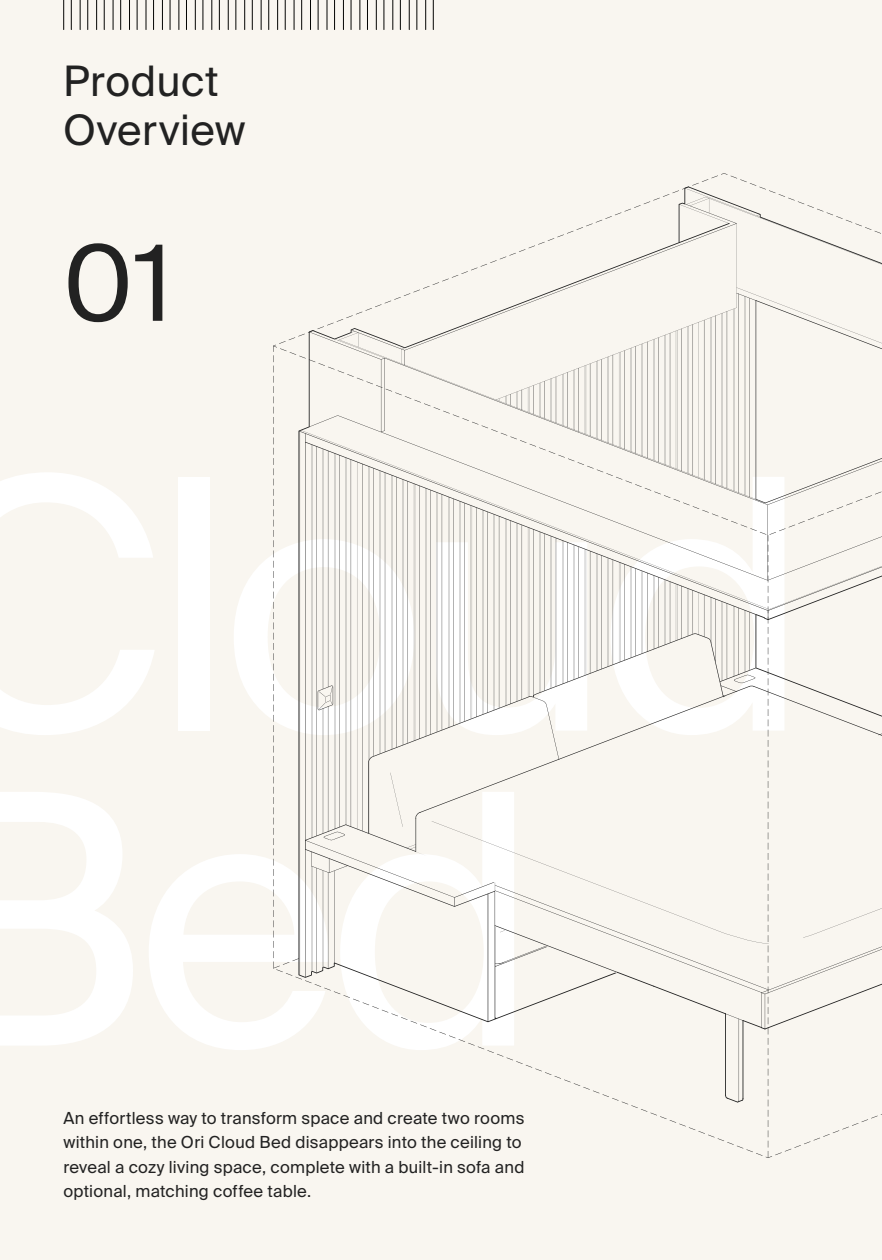
<style>
.page{position:relative;width:882px;height:1260px;background:#f9f6f0}
.page>*{position:absolute;margin:0;border:0;box-sizing:border-box;transform-origin:0 0}
.t1{font:105px "Suisse Intl";color:#222}
.t2{font:42px "Suisse Intl";letter-spacing:.015em;color:#222}
.t3{font:16.62px/24.5px "Suisse Intl";letter-spacing:.015em;color:#222}
</style>
<div class="page">
<hr style="left:203px;top:0;width:1px;height:30px;background:#040503">
<hr style="left:212px;top:0;width:1px;height:30px;background:#040503">
<hr style="left:219px;top:0;width:1px;height:30px;background:#040503">
<hr style="left:228px;top:0;width:1px;height:30px;background:#040503">
<hr style="left:236px;top:0;width:1px;height:30px;background:#040503">
<hr style="left:244px;top:0;width:1px;height:30px;background:#040503">
<hr style="left:63px;top:0;width:1px;height:30px;background:#040503">
<hr style="left:71px;top:0;width:1px;height:30px;background:#040503">
<hr style="left:80px;top:0;width:1px;height:30px;background:#040503">
<hr style="left:87px;top:0;width:1px;height:30px;background:#040503">
<hr style="left:96px;top:0;width:1px;height:30px;background:#040503">
<hr style="left:153px;top:0;width:1px;height:30px;background:#040503">
<hr style="left:162px;top:0;width:1px;height:30px;background:#040503">
<hr style="left:170px;top:0;width:1px;height:30px;background:#040503">
<hr style="left:179px;top:0;width:1px;height:30px;background:#040503">
<hr style="left:186px;top:0;width:1px;height:30px;background:#040503">
<hr style="left:195px;top:0;width:1px;height:30px;background:#040503">
<hr style="left:104px;top:0;width:1px;height:30px;background:#040503">
<hr style="left:113px;top:0;width:1px;height:30px;background:#040503">
<hr style="left:120px;top:0;width:1px;height:30px;background:#040503">
<hr style="left:129px;top:0;width:1px;height:30px;background:#040503">
<hr style="left:137px;top:0;width:1px;height:30px;background:#040503">
<hr style="left:146px;top:0;width:1px;height:30px;background:#040503">
<hr style="left:252px;top:0;width:1px;height:30px;background:#040503">
<hr style="left:261px;top:0;width:1px;height:30px;background:#040503">
<hr style="left:268px;top:0;width:1px;height:30px;background:#040503">
<hr style="left:277px;top:0;width:1px;height:30px;background:#040503">
<hr style="left:285px;top:0;width:1px;height:30px;background:#040503">
<hr style="left:294px;top:0;width:1px;height:30px;background:#040503">
<hr style="left:301px;top:0;width:1px;height:30px;background:#040503">
<hr style="left:310px;top:0;width:1px;height:30px;background:#040503">
<hr style="left:318px;top:0;width:1px;height:30px;background:#040503">
<hr style="left:327px;top:0;width:1px;height:30px;background:#040503">
<hr style="left:334px;top:0;width:1px;height:30px;background:#040503">
<hr style="left:343px;top:0;width:1px;height:30px;background:#040503">
<hr style="left:400px;top:0;width:1px;height:30px;background:#040503">
<hr style="left:409px;top:0;width:1px;height:30px;background:#040503">
<hr style="left:417px;top:0;width:1px;height:30px;background:#040503">
<hr style="left:425px;top:0;width:1px;height:30px;background:#040503">
<hr style="left:433px;top:0;width:1px;height:30px;background:#040503">
<hr style="left:351px;top:0;width:1px;height:30px;background:#040503">
<hr style="left:360px;top:0;width:1px;height:30px;background:#040503">
<hr style="left:367px;top:0;width:1px;height:30px;background:#040503">
<hr style="left:376px;top:0;width:1px;height:30px;background:#040503">
<hr style="left:384px;top:0;width:1px;height:30px;background:#040503">
<hr style="left:393px;top:0;width:1px;height:30px;background:#040503">
<svg style="left:273px;top:346px;width:1px;height:622px"></svg>
<svg style="left:298px;top:186px;width:563px;height:827px"></svg>
<svg style="left:390px;top:535px;width:492px;height:623px"></svg>
<svg style="left:496px;top:223px;width:386px;height:277px"></svg>
<svg style="left:318px;top:685px;width:15px;height:25px"></svg>
<p class="t2" style="left:63px;top:56px;width:157px">Product</p>
<p class="t2" style="left:63px;top:105px;width:184px">Overview</p>
<p class="t1" style="left:63px;top:223px;width:111px">01</p>
<p class="t3" style="left:63px;top:1106px;width:462px">An effortless way to transform space and create two rooms within one, the Ori Cloud Bed disappears into the ceiling to reveal a cozy living space, complete with a built-in sofa and optional, matching coffee table.</p>
</div>
